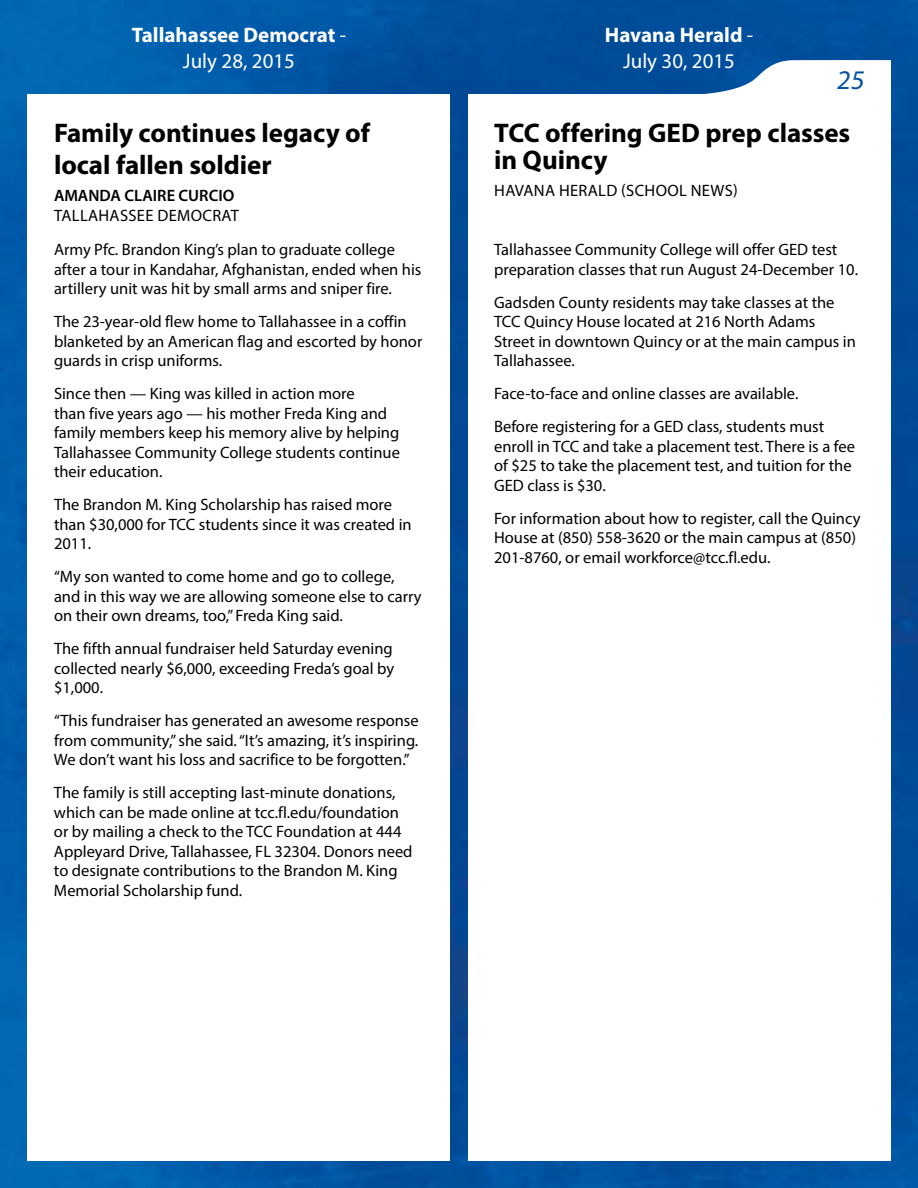
<style>
.page{position:relative;width:918px;height:1188px;background:#fff}
.page>*{position:absolute;margin:0;border:0;box-sizing:border-box;transform-origin:0 0}
.t1{font:700 27px/27px "Myriad Pro";letter-spacing:-.005em;color:#000}
.t2{font:27px "Myriad Pro";color:#00529c}
.t3{font:700 21px/25.2px "Myriad Pro";color:#fff;text-align:center}
.t4{font:16.5px/19.5px "Myriad Pro";color:#000}
.t5{font:16.5px "Myriad Pro";letter-spacing:.02em;color:#000}
.t6{font:600 16.5px "Myriad Pro";color:#000}
.s1{font-weight:400}
</style>
<div class="page">
<img style="left:0;top:0;width:918px;height:1188px">
<svg style="left:626px;top:60px;width:265px;height:34px"></svg>
<div style="left:468px;top:94px;width:423px;height:1067px;background:#fff"></div>
<div style="left:27px;top:94px;width:423px;height:1067px;background:#fff"></div>
<p class="t3" style="left:132px;top:22px;width:216px">Tallahassee Democrat <span class="s1">-<br>July 28, 2015</span></p>
<h1 class="t1" style="left:54px;top:116px;width:317px;line-height:32.4px">Family continues legacy of local fallen soldier</h1>
<p class="t6" style="left:54px;top:185px;width:182px">AMANDA CLAIRE CURCIO</p>
<p class="t5" style="left:54px;top:205px;width:186px">TALLAHASSEE DEMOCRAT</p>
<p class="t4" style="left:54px;top:240px;width:369px">Army Pfc. Brandon King’s plan to graduate college after a tour in Kandahar, Afghanistan, ended when his artillery unit was hit by small arms and sniper fire.</p>
<p class="t4" style="left:54px;top:312px;width:370px">The 23-year-old flew home to Tallahassee in a coffin blanketed by an American flag and escorted by honor guards in crisp uniforms.</p>
<p class="t4" style="left:54px;top:384px;width:348px">Since then — King was killed in action more<br>than five years ago — his mother Freda King and family members keep his memory alive by helping Tallahassee Community College students continue their education.</p>
<p class="t4" style="left:54px;top:495px;width:359px">The Brandon M. King Scholarship has raised more than $30,000 for TCC students since it was created in<br>2011.</p>
<p class="t4" style="left:54px;top:567px;width:369px">“My son wanted to come home and go to college, and in this way we are allowing someone else to carry on their own dreams, too,” Freda King said.</p>
<p class="t4" style="left:54px;top:639px;width:342px;text-align:justify">The fifth annual fundraiser held Saturday evening collected nearly $6,000, exceeding Freda’s goal by $1,000.</p>
<p class="t4" style="left:54px;top:711px;width:366px;text-align:justify">“This fundraiser has generated an awesome response from community,” she said. “It’s amazing, it’s inspiring.<br>We don’t want his loss and sacrifice to be forgotten.”</p>
<p class="t4" style="left:54px;top:783px;width:360px">The family is still accepting last-minute donations, which can be made online at tcc.fl.edu/foundation or by mailing a check to the TCC Foundation at 444<br>Appleyard Drive, Tallahassee, FL 32304. Donors need to designate contributions to the Brandon M. King Memorial Scholarship fund.</p>
<p class="t3" style="left:605px;top:22px;width:150px">Havana Herald <span class="s1">-<br>July 30, 2015</span></p>
<h1 class="t2" style="left:836px;top:64px;width:33px">25</h1>
<h1 class="t1" style="left:494px;top:118px;width:358px">TCC offering GED prep classes in Quincy</h1>
<p class="t5" style="left:494px;top:180px;width:245px">HAVANA HERALD (SCHOOL NEWS)</p>
<p class="t4" style="left:494px;top:240px;width:364px">Tallahassee Community College will offer GED test preparation classes that run August 24-December 10.</p>
<p class="t4" style="left:494px;top:292px;width:363px">Gadsden County residents may take classes at the TCC Quincy House located at 216 North Adams Street in downtown Quincy or at the main campus in Tallahassee.</p>
<p class="t4" style="left:494px;top:377px;width:332px;line-height:33px">Face-to-face and online classes are available.<br>Before registering for a GED class, students must</p>
<p class="t4" style="left:494px;top:436px;width:362px">enroll in TCC and take a placement test. There is a fee of $25 to take the placement test, and tuition for the<br>GED class is $30.</p>
<p class="t4" style="left:494px;top:508px;width:368px">For information about how to register, call the Quincy<br>House at (850) 558-3620 or the main campus at (850)<br>201-8760, or email workforce@tcc.fl.edu.</p>
</div>
